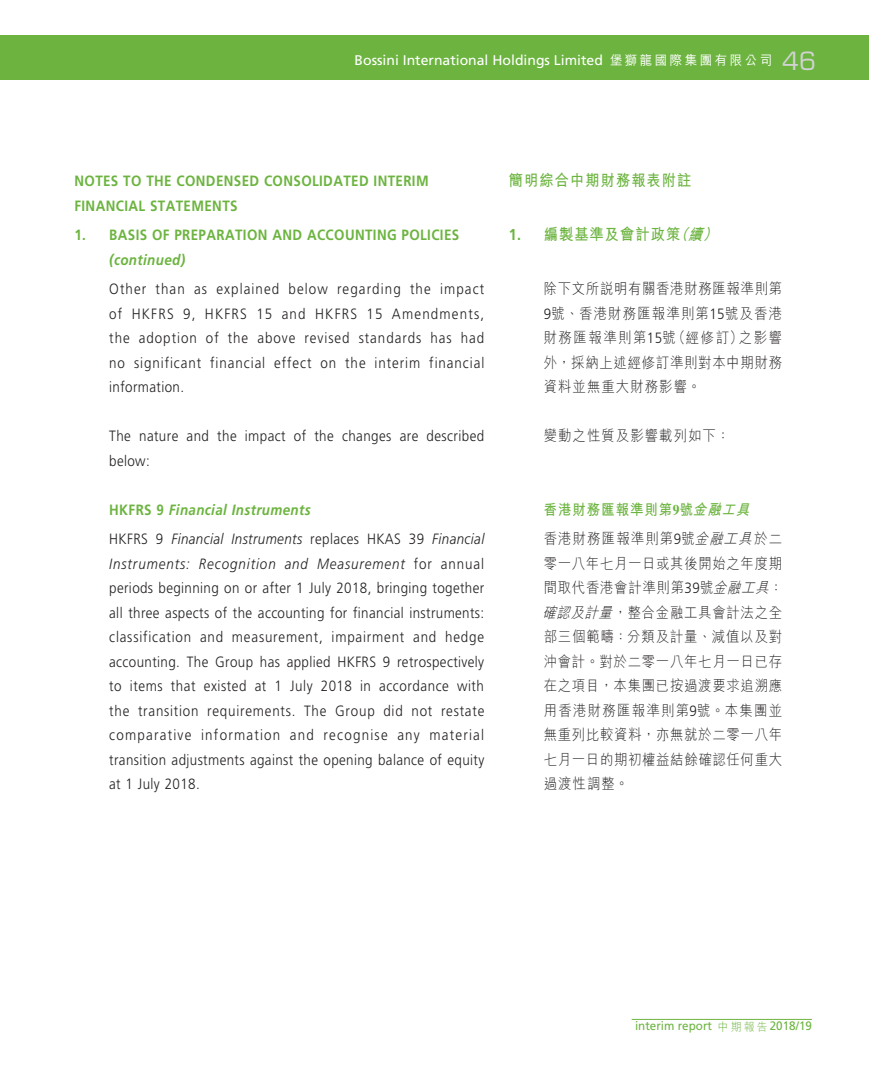
<style>
.page{position:relative;width:869px;height:1067px;background:#fff}
.page>*{position:absolute;margin:0;border:0;box-sizing:border-box;transform-origin:0 0}
.t1{font:700 15.75px "M Hei HK";letter-spacing:.08em;color:#6cb43f;scale:.9 1}
.t2{font:300 14.88px/24.5px "Frutiger LT Std";letter-spacing:.03em;color:#231f20;text-align:justify;scale:.9 1}
.t3{font:300 14.88px/24.5px "M Hei HK";letter-spacing:.08em;color:#231f20;text-align:justify;scale:.9 1}
.t4{font:700 14.88px/24.5px "Frutiger LT Std";letter-spacing:.03em;color:#6cb43f;scale:.9 1}
.t5{font:italic 300 14.88px/29.4px "Frutiger LT Std";letter-spacing:.03em;color:#231f20;scale:.9 1}
.t6{font:italic 700 14.88px "Frutiger LT Std";letter-spacing:.03em;color:#6cb43f;scale:.9 1}
.t7{font:14px "Frutiger LT Std";color:#fff}
.t8{font:12.25px "Frutiger LT Std";color:#6cb43f;scale:.95 1}
.s1{font-family:"M Hei HK";font-weight:500;font-size:13.12px}
.s2{font-family:"Eurostile LT Std";font-size:24.5px;color:#d1d2d4}
.s3{font-family:"Frutiger LT Std"}
.s4{font-style:italic}
.s5{font-weight:700;font-style:normal;color:#6cb43f}
.s6{font-weight:700;color:#6cb43f}
.s7{font-style:normal}
.s8{font-family:"Times LT Std";font-weight:700;color:#6cb43f}
.s9{font-weight:700;font-style:italic;color:#6cb43f}
.s10{font-family:"M Hei HK";font-weight:300;font-size:11.38px}
</style>
<div class="page">
<div style="left:0;top:35px;width:868px;height:44px;background:#6cb43f"></div>
<hr style="left:631px;top:1019px;width:180px;height:1px;background:#6cb43f">
<p class="t7" style="left:354px;top:52px;width:462px">Bossini International Holdings Limited <span class="s1">堡獅龍國際集團有限公司</span> <span class="s2">46</span></p>
<p class="t4" style="left:74px;top:169px;width:395px">NOTES TO THE CONDENSED CONSOLIDATED INTERIM<br>FINANCIAL STATEMENTS</p>
<p class="t1" style="left:508px;top:169px;width:204px">簡明綜合中期財務報表附註</p>
<p class="t1" style="left:508px;top:223px;width:239px"><span class="s3">1.</span> 編製基準及會計政策<span class="s4">（續）</span></p>
<p class="t3" style="left:543px;top:276px;width:266px">除下文所說明有關香港財務匯報準則第<span class="s3">9</span>號、香港財務匯報準則第<span class="s3">15</span>號及香港財務匯報準則第<span class="s3">15</span>號（經修訂）之影響外，採納上述經修訂準則對本中期財務資料並無重大財務影響。</p>
<p class="t3" style="left:543px;top:423px;width:208px">變動之性質及影響載列如下：</p>
<p class="t4" style="left:74px;top:223px;width:429px">1. BASIS OF PREPARATION AND ACCOUNTING POLICIES</p>
<p class="t6" style="left:109px;top:251px;width:86px">(continued)</p>
<p class="t2" style="left:109px;top:277px;width:418px">Other than as explained below regarding the impact of HKFRS 9, HKFRS 15 and HKFRS 15 Amendments, the adoption of the above revised standards has had no significant financial effect on the interim financial information.</p>
<p class="t2" style="left:109px;top:424px;width:418px">The nature and the impact of the changes are described below:</p>
<p class="t5" style="left:109px;top:495px;width:418px"><span class="s5">HKFRS 9</span> <span class="s6">Financial Instruments<br></span><span class="s7">HKFRS 9</span> Financial Instruments <span class="s7">replaces HKAS 39</span> Financial</p>
<p class="t2" style="left:109px;top:551px;width:418px"><span class="s4">Instruments: Recognition and Measurement</span> for annual periods beginning on or after 1 July 2018, bringing together all three aspects of the accounting for financial instruments: classification and measurement, impairment and hedge accounting. The Group has applied HKFRS 9 retrospectively to items that existed at 1 July 2018 in accordance with the transition requirements. The Group did not restate comparative information and recognise any material transition adjustments against the opening balance of equity at 1 July 2018.</p>
<p class="t3" style="left:543px;top:494px;width:266px;line-height:29.4px"><span class="s6">香港財務匯報準則第</span><span class="s8">9</span><span class="s6">號</span><span class="s9">金融工具<br></span>香港財務匯報準則第<span class="s3">9</span>號<span class="s4">金融工具</span>於二</p>
<p class="t3" style="left:542px;top:550px;width:269px">零一八年七月一日或其後開始之年度期間取代香港會計準則第<span class="s3">39</span>號<span class="s4">金融工具</span>：<span class="s4">確認及計量</span>，整合金融工具會計法之全部三個範疇：分類及計量、減值以及對沖會計。對於二零一八年七月一日已存在之項目，本集團已按過渡要求追溯應用香港財務匯報準則第<span class="s3">9</span>號。本集團並無重列比較資料，亦無就於二零一八年七月一日的期初權益結餘確認任何重大過渡性調整。</p>
<p class="t8" style="left:634px;top:1018px;width:188px">interim report <span class="s10">中期報告</span> 2018/19</p>
</div>
